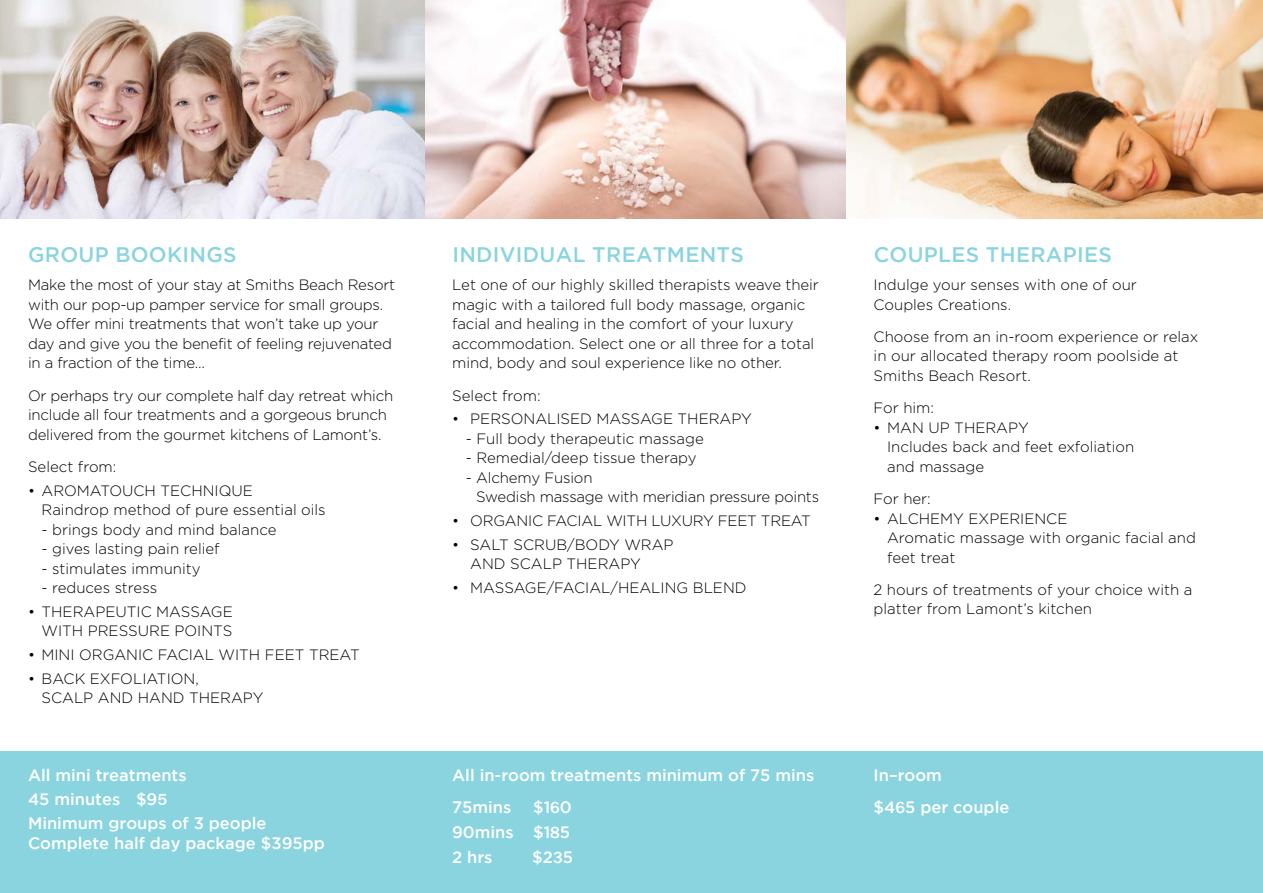
<style>
.page{position:relative;width:1263px;height:893px;background:#fff}
.page>*{position:absolute;margin:0;border:0;box-sizing:border-box;transform-origin:0 0}
.t1{font:500 21px "Gotham";letter-spacing:.015em;color:#8ad4df}
.t2{font:500 16.5px/25.2px "Gotham";color:#fff}
.t3{font:300 15px/19.5px "Gotham";letter-spacing:-.005em;color:#000}
.s1{font-family:"Franklin Gothic"}
</style>
<div class="page">
<div style="left:0;top:750px;width:1263px;height:143px;background:#8ad4df"></div>
<img style="left:0;top:0;width:425px;height:219px">
<img style="left:425px;top:0;width:421px;height:219px">
<img style="left:846px;top:0;width:417px;height:219px">
<p class="t1" style="left:28px;top:243px;width:210px">GROUP BOOKINGS</p>
<p class="t3" style="left:28px;top:275px;width:369px">Make the most of your stay at Smiths Beach Resort with our pop-up pamper service for small groups.<br>We offer mini treatments that won’t take up your day and give you the benefit of feeling rejuvenated in a fraction of the time…</p>
<p class="t3" style="left:28px;top:385px;width:367px">Or perhaps try our complete half day retreat which include all four treatments and a gorgeous brunch delivered from the gourmet kitchens of Lamont’s.</p>
<p class="t3" style="left:28px;top:456px;width:90px">Select from:</p>
<p class="t3" style="left:28px;top:480px;width:226px">• AROMATOUCH TECHNIQUE</p>
<p class="t3" style="left:42px;top:500px;width:286px">Raindrop method of pure essential oils</p>
<p class="t3" style="left:42px;top:519px;width:236px">- brings body and mind balance</p>
<p class="t3" style="left:42px;top:539px;width:180px">- gives lasting pain relief</p>
<p class="t3" style="left:42px;top:558px;width:161px">- stimulates immunity</p>
<p class="t3" style="left:42px;top:578px;width:117px">- reduces stress</p>
<p class="t3" style="left:28px;top:601px;width:206px;text-align:right">• THERAPEUTIC MASSAGE<br>WITH PRESSURE POINTS</p>
<p class="t3" style="left:28px;top:645px;width:333px">• MINI ORGANIC FACIAL WITH FEET TREAT</p>
<p class="t3" style="left:42px;top:669px;width:224px;text-indent:-14px">• BACK EXFOLIATION,<br>SCALP AND HAND THERAPY</p>
<p class="t1" style="left:452px;top:243px;width:293px">INDIVIDUAL TREATMENTS</p>
<p class="t3" style="left:452px;top:275px;width:368px">Let one of our highly skilled therapists weave their magic with a tailored full body massage, organic facial and healing in the comfort of your luxury accommodation. Select one or all three for a total mind, body and soul experience like no other.</p>
<p class="t3" style="left:452px;top:385px;width:90px">Select from:</p>
<p class="t3" style="left:452px;top:409px;width:301px">• PERSONALISED MASSAGE THERAPY</p>
<p class="t3" style="left:466px;top:428px;width:240px">- Full body therapeutic massage</p>
<p class="t3" style="left:466px;top:448px;width:232px">- Remedial/deep tissue therapy</p>
<p class="t3" style="left:476px;top:467px;width:345px;text-indent:-10px">- Alchemy Fusion<br>Swedish massage with meridian pressure points</p>
<p class="t3" style="left:452px;top:511px;width:360px">• ORGANIC FACIAL WITH LUXURY FEET TREAT</p>
<p class="t3" style="left:470px;top:534px;width:205px;text-indent:-18px">• SALT SCRUB/BODY WRAP<br>AND SCALP THERAPY</p>
<p class="t3" style="left:452px;top:578px;width:296px">• MASSAGE/FACIAL/HEALING BLEND</p>
<p class="t2" style="left:28px;top:762px;width:160px">All mini treatments</p>
<p class="t2" style="left:452px;top:762px;width:364px">All in-room treatments minimum of 75 mins</p>
<p class="t2" style="left:28px;top:787px;width:141px">45 minutes $9<span class="s1">5</span></p>
<p class="t2" style="left:452px;top:794px;width:61px">75mins</p>
<p class="t2" style="left:452px;top:794px;width:121px;text-align:justify;text-indent:81px">$1<span class="s1">6</span>0<br>90mins $1<span class="s1">8</span>5<br>2 hrs</p>
<p class="t2" style="left:28px;top:813px;width:298px;line-height:19.8px">Minimum groups of 3 people<br>Complete half day package $395pp</p>
<p class="t2" style="left:532px;top:844px;width:42px">$2<span class="s1">3</span>5</p>
<p class="t1" style="left:874px;top:243px;width:240px">COUPLES THERAPIES</p>
<p class="t3" style="left:874px;top:275px;width:265px">Indulge your senses with one of our<br>Couples Creations.</p>
<p class="t3" style="left:874px;top:327px;width:326px">Choose from an in-room experience or relax in our allocated therapy room poolside at<br>Smiths Beach Resort.</p>
<p class="t3" style="left:874px;top:398px;width:62px">For him:</p>
<p class="t3" style="left:887px;top:417px;width:249px;text-indent:-14px">• MAN UP THERAPY<br>Includes back and feet exfoliation and massage</p>
<p class="t3" style="left:874px;top:489px;width:59px">For her:</p>
<p class="t3" style="left:887px;top:508px;width:310px;text-indent:-14px">• ALCHEMY EXPERIENCE<br>Aromatic massage with organic facial and feet treat</p>
<p class="t3" style="left:874px;top:580px;width:320px">2 hours of treatments of your choice with a platter from Lamont’s kitchen</p>
<p class="t2" style="left:874px;top:759px;width:137px;line-height:31.5px">In–room<br>$4<span class="s1">6</span>5 per couple</p>
</div>
